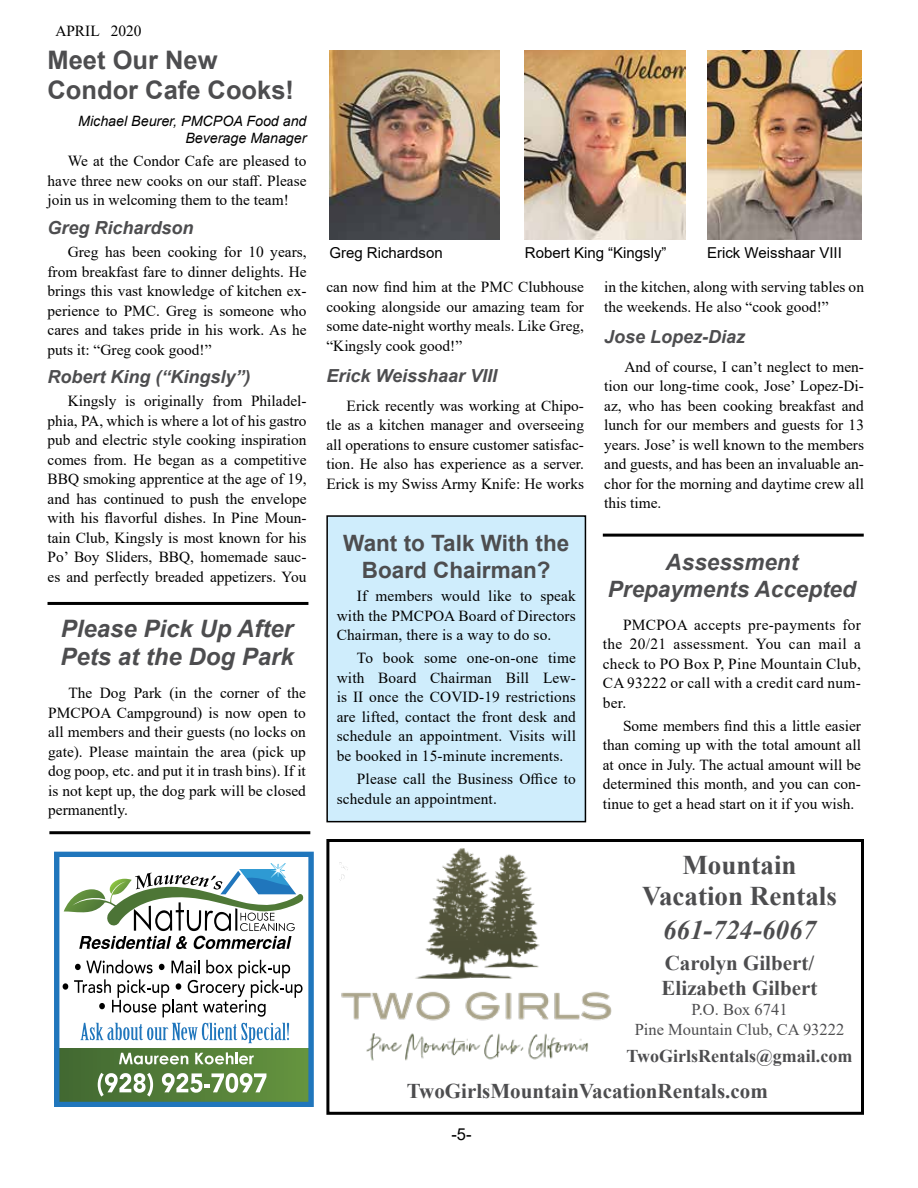
<style>
.page{position:relative;width:918px;height:1188px;background:#fff}
.page>*{position:absolute;margin:0;border:0;box-sizing:border-box;transform-origin:0 0}
.t1{font:700 27px/31.5px "Times New Roman";color:#4d4d4f;text-align:center}
.t2{font:italic 700 27px "Times New Roman";color:#4d4d4f}
.t3{font:700 25.5px/30.6px "Arial";color:#4d4d4f}
.t4{font:italic 700 24px/28.8px "Arial";color:#4d4d4f}
.t5{font:700 22.5px/27px "Arial";color:#4d4d4f;text-align:center}
.t6{font:italic 700 22.5px/27px "Arial";color:#4d4d4f;text-align:center}
.t7{font:700 21px/25.2px "Times New Roman";color:#4d4d4f}
.t8{font:italic 700 18px "Arial";color:#4d4d4f}
.t9{font:700 18px "Times New Roman";color:#4d4d4f}
.t10{font:16.5px/19.8px "Times New Roman";color:#4d4d4f;text-align:center}
.t11{font:16.5px "Arial";color:#000}
.t12{font:15.3px/19.5px "Times New Roman";color:#000;text-align:justify}
.t13{font:15px "Arial";color:#000}
.t14{font:italic 14.25px/17.1px "Arial";color:#000;text-align:right}
</style>
<div class="page">
<hr style="left:48px;top:602px;width:260px;height:3px;background:#000">
<img style="left:329px;top:50px;width:171px;height:189px">
<img style="left:525px;top:50px;width:160px;height:189px">
<img style="left:707px;top:50px;width:155px;height:189px">
<hr style="left:49px;top:831px;width:261px;height:3px;background:#000">
<hr style="left:603px;top:534px;width:261px;height:3px;background:#000">
<div style="left:327px;top:516px;width:258px;height:306px;background:#cfedfc"></div>
<div style="left:326px;top:515px;width:260px;height:307px;border:2px solid #000"></div>
<div style="left:326px;top:839px;width:538px;height:276px;border:3px solid #000"></div>
<img style="left:339px;top:848px;width:272px;height:213px">
<svg style="left:54px;top:852px;width:260px;height:255px"></svg>
<svg style="left:64px;top:863px;width:240px;height:86px"></svg>
<svg style="left:119px;top:1053px;width:69px;height:11px"></svg>
<svg style="left:195px;top:1052px;width:59px;height:12px"></svg>
<svg style="left:80px;top:1023px;width:209px;height:20px"></svg>
<p class="t12" style="left:55px;top:20px;width:88px">APRIL 2020</p>
<h2 class="t3" style="left:48px;top:45px;width:248px">Meet Our New<br>Condor Cafe Cooks!</h2>
<p class="t14" style="left:78px;top:113px;width:230px">Michael Beurer, PMCPOA Food and<br>Beverage Manager</p>
<p class="t12" style="left:48px;top:151px;width:261px;text-indent:20px">We at the Condor Cafe are pleased to have three new cooks on our staff. Please join us in welcoming them to the team!</p>
<p class="t8" style="left:48px;top:215px;width:148px">Greg Richardson</p>
<p class="t12" style="left:48px;top:242px;width:261px;text-indent:20px">Greg has been cooking for 10 years, from breakfast fare to dinner delights. He brings this vast knowledge of kitchen ex&shy;perience to PMC. Greg is someone who cares and takes pride in his work. As he puts it: “Greg cook good!”</p>
<p class="t8" style="left:48px;top:365px;width:205px">Robert King (“Kingsly”)</p>
<p class="t12" style="left:48px;top:391px;width:261px;text-indent:20px">Kingsly is originally from Philadel&shy;phia, PA, which is where a lot of his gastro pub and electric style cooking inspiration comes from. He began as a competitive BBQ smoking apprentice at the age of 19, and has continued to push the envelope with his flavorful dishes. In Pine Moun&shy;tain Club, Kingsly is most known for his Po’ Boy Sliders, BBQ, homemade sauc&shy;es and perfectly breaded appetizers. You</p>
<h3 class="t4" style="left:60px;top:615px;width:235px">Please Pick Up After<br>Pets at the Dog Park</h3>
<p class="t12" style="left:48px;top:683px;width:259px;text-indent:20px">The Dog Park (in the corner of the PMCPOA Campground) is now open to all members and their guests (no locks on gate). Please maintain the area (pick up dog poop, etc. and put it in trash bins). If it is not kept up, the dog park will be closed permanently.</p>
<p class="t13" style="left:329px;top:243px;width:115px">Greg Richardson</p>
<p class="t13" style="left:525px;top:243px;width:143px">Robert King “Kingsly”</p>
<p class="t13" style="left:707px;top:243px;width:136px">Erick Weisshaar VIII</p>
<p class="t12" style="left:326px;top:277px;width:259px">can now find him at the PMC Clubhouse cooking alongside our amazing team for some date-night worthy meals. Like Greg, “Kingsly cook good!”</p>
<p class="t8" style="left:326px;top:364px;width:172px">Erick Weisshaar VIII</p>
<p class="t12" style="left:326px;top:395px;width:259px;text-indent:20px">Erick recently was working at Chipo&shy;tle as a kitchen manager and overseeing all operations to ensure customer satisfac&shy;tion. He also has experience as a server.<br>Erick is my Swiss Army Knife: He works</p>
<p class="t12" style="left:604px;top:277px;width:261px">in the kitchen, along with serving tables on the weekends. He also “cook good!”</p>
<p class="t8" style="left:604px;top:325px;width:143px">Jose Lopez-Diaz</p>
<p class="t12" style="left:604px;top:356px;width:261px;text-indent:20px">And of course, I can’t neglect to men&shy;tion our long-time cook, Jose’ Lopez-Di&shy;az, who has been cooking breakfast and lunch for our members and guests for 13 years. Jose’ is well known to the members and guests, and has been an invaluable an&shy;chor for the morning and daytime crew all this time.</p>
<h3 class="t5" style="left:343px;top:530px;width:228px">Want to Talk With the<br>Board Chairman?</h3>
<p class="t12" style="left:337px;top:586px;width:241px;text-indent:20px">If members would like to speak with the PMCPOA Board of Directors Chairman, there is a way to do so.</p>
<p class="t12" style="left:337px;top:648px;width:241px;text-indent:20px">To book some one-on-one time with Board Chairman Bill Lew&shy;is II once the COVID-19 restrictions are lifted, contact the front desk and schedule an appointment. Visits will be booked in 15-minute increments.</p>
<p class="t12" style="left:337px;top:769px;width:241px;text-indent:20px">Please call the Business Office to schedule an appointment.</p>
<h3 class="t6" style="left:608px;top:549px;width:249px">Assessment<br>Prepayments Accepted</h3>
<p class="t12" style="left:603px;top:614px;width:260px;text-indent:20px">PMCPOA accepts pre-payments for the 20/21 assessment. You can mail a check to PO Box P, Pine Mountain Club, CA 93222 or call with a credit card num&shy;ber.</p>
<p class="t12" style="left:603px;top:715px;width:260px;text-indent:20px">Some members find this a little easier than coming up with the total amount all at once in July. The actual amount will be determined this month, and you can con&shy;tinue to get a head start on it if you wish.</p>
<h1 class="t1" style="left:642px;top:848px;width:196px">Mountain<br>Vacation Rentals</h1>
<h1 class="t2" style="left:663px;top:911px;width:154px">661-724-6067</h1>
<h3 class="t7" style="left:662px;top:950px;width:157px">Carolyn Gilbert/<br>Elizabeth Gilbert</h3>
<p class="t10" style="left:635px;top:999px;width:211px">P.O. Box 6741<br>Pine Mountain Club, CA 93222</p>
<p class="t9" style="left:627px;top:1043px;width:227px">TwoGirlsRentals@gmail.com</p>
<h3 class="t7" style="left:407px;top:1078px;width:363px">TwoGirlsMountainVacationRentals.com</h3>
<p class="t11" style="left:451px;top:1123px;width:22px">-5-</p>
</div>
